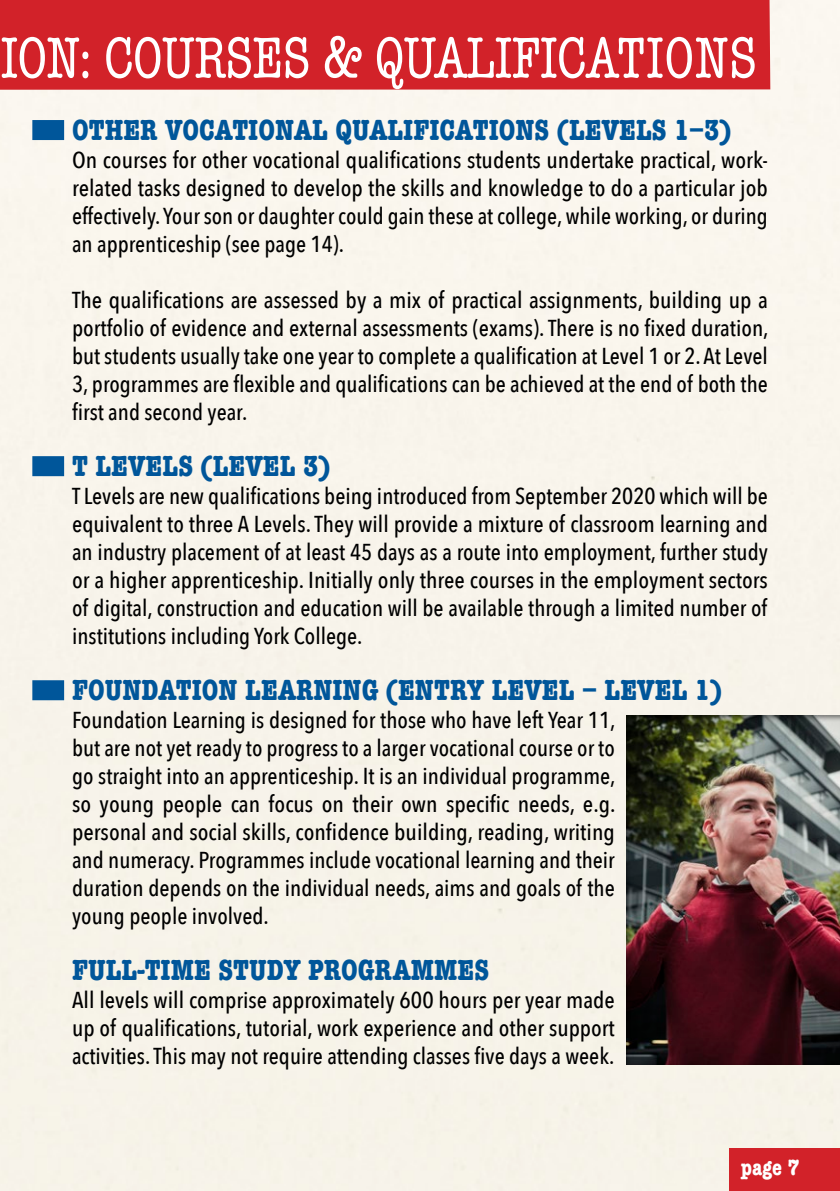
<style>
.page{position:relative;width:840px;height:1191px;background:#fff}
.page>*{position:absolute;margin:0;border:0;box-sizing:border-box;transform-origin:0 0}
.t1{font:condensed 60px "American Typewriter";letter-spacing:-.02em;color:#fff}
.Subheadings{font:700 condensed 30px "American Typewriter";color:#00569a}
._1_-_Body_text{font:500 23px/28px "Avenir Next Condensed";color:#000;text-align:justify}
.Page_number{font:700 condensed 23px "American Typewriter";color:#fff}
</style>
<div class="page">
<div style="left:0;top:0;width:839px;height:1191px;background:#f8f4ea"></div>
<div style="left:32px;top:120px;width:32px;height:20px;background:#00569a"></div>
<div style="left:32px;top:456px;width:32px;height:20px;background:#00569a"></div>
<div style="left:32px;top:680px;width:32px;height:20px;background:#00569a"></div>
<div style="left:0;top:0;width:769px;height:90px;background:#d22229"></div>
<div style="left:729px;top:1148px;width:110px;height:43px;background:#d22229"></div>
<div style="left:622px;top:712px;width:217px;height:361px;background:#000;opacity:.45"></div>
<h1 class="t1" style="left:0;top:13px;width:758px">ION: COURSES &amp; QUALIFICATIONS</h1>
<p class="Subheadings" style="left:72px;top:106px;width:660px">OTHER VOCATIONAL QUALIFICATIONS (LEVELS 1–3)</p>
<p class="_1_-_Body_text" style="left:72px;top:146px;width:697px">On courses for other vocational qualifications students undertake practical, work&shy;related tasks designed to develop the skills and knowledge to do a particular job effectively. Your son or daughter could gain these at college, while working, or during an apprenticeship (see page 14).</p>
<p class="_1_-_Body_text" style="left:72px;top:286px;width:697px">The qualifications are assessed by a mix of practical assignments, building up a portfolio of evidence and external assessments (exams). There is no fixed duration, but students usually take one year to complete a qualification at Level 1 or 2. At Level 3, programmes are flexible and qualifications can be achieved at the end of both the first and second year.</p>
<p class="Subheadings" style="left:72px;top:442px;width:259px">T LEVELS (LEVEL 3)</p>
<p class="_1_-_Body_text" style="left:72px;top:482px;width:697px">T Levels are new qualifications being introduced from September 2020 which will be equivalent to three A Levels. They will provide a mixture of classroom learning and an industry placement of at least 45 days as a route into employment, further study or a higher apprenticeship. Initially only three courses in the employment sectors of digital, construction and education will be available through a limited number of institutions including York College.</p>
<p class="Subheadings" style="left:72px;top:666px;width:651px">FOUNDATION LEARNING (ENTRY LEVEL – LEVEL 1)</p>
<p class="_1_-_Body_text" style="left:72px;top:706px;width:544px">Foundation Learning is designed for those who have left Year 11, but are not yet ready to progress to a larger vocational course or to go straight into an apprenticeship. It is an individual programme, so young people can focus on their own specific needs, e.g. personal and social skills, confidence building, reading, writing and numeracy. Programmes include vocational learning and their duration depends on the individual needs, aims and goals of the young people involved.</p>
<p class="Subheadings" style="left:72px;top:946px;width:418px">FULL-TIME STUDY PROGRAMMES</p>
<p class="_1_-_Body_text" style="left:72px;top:986px;width:544px">All levels will comprise approximately 600 hours per year made up of qualifications, tutorial, work experience and other support activities. This may not require attending classes five days a week.</p>
<p class="Page_number" style="left:740px;top:1149px;width:60px">page 7</p>
</div>
